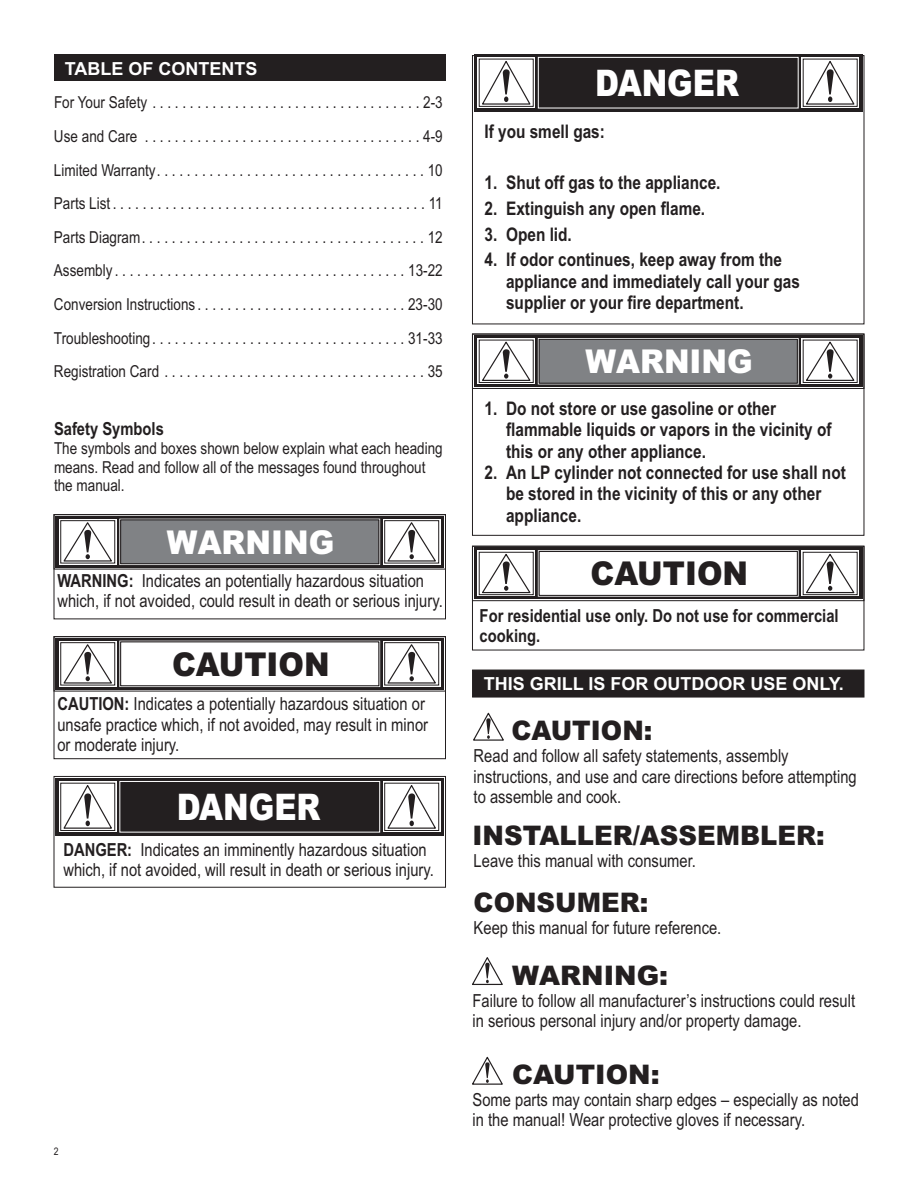
<style>
.page{position:relative;width:918px;height:1188px;background:#fff}
.page>*{position:absolute;margin:0;border:0;box-sizing:border-box;transform-origin:0 0}
.t1{font:900 36.6px "Arial";color:#fff;scale:.84 1}
.t2{font:900 32.85px "Arial";color:#fff;scale:.94 1}
.t3{font:900 32.85px "Arial";color:#231f20;scale:.94 1}
.t4{font:900 27px "Arial";color:#231f20;scale:.96 1}
.t5{font:900 27px "Arial";color:#231f20}
.t6{font:700 18.75px/21.5px "Arial Narrow";color:#231f20}
.t7{font:18px/20.4px "Arial Narrow";color:#231f20}
.t8{font:700 18px/20.5px "Arial Narrow";color:#231f20}
.t9{font:700 18px "Arial";color:#fff}
.t10{font:16.5px/33.6px "Arial Narrow";color:#231f20}
.t11{font:10.5px "Arial Narrow";color:#231f20}
.s1{font-weight:700}
</style>
<div class="page">
<div style="left:472px;top:334px;width:392px;height:55px;border:1px solid #231f20"></div>
<div style="left:472px;top:334px;width:392px;height:202px;border:1px solid #231f20"></div>
<svg style="left:474px;top:336px;width:388px;height:51px;background:#3b3738"></svg>
<svg style="left:478px;top:339px;width:57px;height:45px"></svg>
<div style="left:479px;top:340px;width:55px;height:43px;border:1px solid #231f20"></div>
<div style="left:801px;top:339px;width:58px;height:45px;background:#b5b4b4"></div>
<div style="left:803px;top:340px;width:55px;height:43px;border:1px solid #231f20"></div>
<div style="left:538px;top:338px;width:261px;height:46px;border:1px solid #fff"></div>
<svg style="left:804px;top:341px;width:52px;height:41px;background:#e1e1e1"></svg>
<svg style="left:480px;top:341px;width:52px;height:41px"></svg>
<div style="left:539px;top:339px;width:259px;height:45px;background:#808285;border:1px solid #231f20"></div>
<div style="left:472px;top:546px;width:392px;height:55px;border:1px solid #231f20"></div>
<div style="left:472px;top:546px;width:392px;height:104px;border:1px solid #231f20"></div>
<div style="left:474px;top:548px;width:388px;height:51px;background:#231f20"></div>
<svg style="left:478px;top:551px;width:57px;height:45px"></svg>
<div style="left:479px;top:552px;width:55px;height:43px;border:1px solid #231f20"></div>
<div style="left:801px;top:551px;width:58px;height:45px;background:#b5b4b4"></div>
<div style="left:803px;top:552px;width:55px;height:43px;border:1px solid #231f20"></div>
<div style="left:538px;top:550px;width:261px;height:47px;border:1px solid #fff"></div>
<svg style="left:804px;top:553px;width:52px;height:41px;background:#e1e1e1"></svg>
<svg style="left:480px;top:553px;width:52px;height:41px;background:#e1e1e1"></svg>
<div style="left:539px;top:551px;width:259px;height:45px;background:#fff;border:1px solid #231f20"></div>
<div style="left:474px;top:54px;width:388px;height:57px;background:#231f20"></div>
<div style="left:478px;top:57px;width:57px;height:51px;background:#a09e9e"></div>
<div style="left:479px;top:59px;width:55px;height:48px;border:1px solid #231f20"></div>
<div style="left:54px;top:776px;width:392px;height:112px;border:1px solid #231f20"></div>
<div style="left:56px;top:778px;width:388px;height:57px;background:#231f20"></div>
<div style="left:59px;top:781px;width:57px;height:51px;background:#b7b6b6"></div>
<div style="left:60px;top:783px;width:55px;height:48px;border:1px solid #231f20"></div>
<div style="left:383px;top:781px;width:57px;height:51px;background:#b7b6b6"></div>
<div style="left:384px;top:783px;width:55px;height:48px;border:1px solid #231f20"></div>
<div style="left:119px;top:781px;width:261px;height:52px;border:1px solid #fff"></div>
<svg style="left:386px;top:784px;width:51px;height:45px;background:#e1e1e1"></svg>
<svg style="left:62px;top:784px;width:51px;height:45px;background:#e1e1e1"></svg>
<div style="left:54px;top:514px;width:392px;height:105px;border:1px solid #231f20"></div>
<svg style="left:56px;top:516px;width:388px;height:52px;background:#423f3f"></svg>
<div style="left:59px;top:519px;width:57px;height:46px;background:#807d7e"></div>
<div style="left:60px;top:520px;width:55px;height:43px;border:1px solid #231f20"></div>
<div style="left:383px;top:519px;width:57px;height:46px;background:#807d7e"></div>
<div style="left:384px;top:520px;width:55px;height:43px;border:1px solid #231f20"></div>
<svg style="left:386px;top:521px;width:52px;height:41px;background:#e1e0e0"></svg>
<svg style="left:62px;top:521px;width:52px;height:41px;background:#e1e0e0"></svg>
<div style="left:120px;top:520px;width:259px;height:44px;background:#808285;border:1px solid #231f20"></div>
<div style="left:54px;top:636px;width:392px;height:123px;border:1px solid #231f20"></div>
<svg style="left:56px;top:638px;width:388px;height:52px;background:#423f40"></svg>
<div style="left:59px;top:641px;width:57px;height:46px;background:#7e7c7c"></div>
<div style="left:60px;top:642px;width:55px;height:43px;border:1px solid #231f20"></div>
<div style="left:383px;top:641px;width:57px;height:46px;background:#7e7c7c"></div>
<div style="left:384px;top:642px;width:55px;height:43px;border:1px solid #231f20"></div>
<svg style="left:386px;top:643px;width:52px;height:41px;background:#e0e0e0"></svg>
<svg style="left:62px;top:643px;width:52px;height:41px;background:#e0e0e0"></svg>
<div style="left:120px;top:642px;width:259px;height:44px;background:#fff;border:1px solid #231f20"></div>
<svg style="left:801px;top:57px;width:58px;height:51px"></svg>
<div style="left:803px;top:59px;width:55px;height:48px;border:1px solid #231f20"></div>
<div style="left:538px;top:57px;width:261px;height:51px;border:1px solid #fff"></div>
<svg style="left:805px;top:60px;width:51px;height:45px;background:#e1e1e1"></svg>
<svg style="left:481px;top:60px;width:51px;height:45px;background:#e1e1e1"></svg>
<div style="left:472px;top:670px;width:392px;height:27px;background:#231f20"></div>
<svg style="left:473px;top:712px;width:31px;height:29px"></svg>
<svg style="left:472px;top:957px;width:31px;height:28px"></svg>
<svg style="left:472px;top:1056px;width:31px;height:29px"></svg>
<div style="left:54px;top:54px;width:392px;height:27px;background:#231f20"></div>
<p class="t9" style="left:65px;top:62px;width:194px">TABLE OF CONTENTS</p>
<p class="t10" style="left:54px;top:87px;width:390px;text-align:justify">For Your Safety....................................2-3<br>Use and Care .....................................4-9<br>Limited Warranty....................................10<br>Parts List..........................................11<br>Parts Diagram......................................12<br>Assembly.......................................13-22</p>
<p class="t10" style="left:54px;top:289px;width:390px">Conversion Instructions............................23-30</p>
<p class="t10" style="left:54px;top:323px;width:390px">Troubleshooting..................................31-33<br>Registration Card...................................35</p>
<p class="t8" style="left:54px;top:420px;width:111px">Safety Symbols</p>
<p class="t10" style="left:54px;top:440px;width:390px;line-height:18.8px">The symbols and boxes shown below explain what each heading means. Read and follow all of the messages found throughout the manual.</p>
<h2 class="t2" style="left:167px;top:530px;width:180px">WARNING</h2>
<p class="t7" style="left:57px;top:572px;width:387px"><span class="s1">WARNING:</span> Indicates an potentially hazardous situation which, if not avoided, could result in death or serious injury.</p>
<h2 class="t3" style="left:172px;top:652px;width:169px">CAUTION</h2>
<p class="t7" style="left:57px;top:695px;width:372px"><span class="s1">CAUTION:</span> Indicates a potentially hazardous situation or unsafe practice which, if not avoided, may result in minor or moderate injury.</p>
<h1 class="t1" style="left:177px;top:794px;width:173px">DANGER</h1>
<p class="t7" style="left:63px;top:841px;width:372px"><span class="s1">DANGER:</span> Indicates an imminently hazardous situation which, if not avoided, will result in death or serious injury.</p>
<p class="t11" style="left:54px;top:1147px;width:6px">2</p>
<h1 class="t1" style="left:595px;top:70px;width:173px">DANGER</h1>
<p class="t6" style="left:485px;top:122px;width:122px">If you smell gas:</p>
<p class="t6" style="left:485px;top:174px;width:238px">1. Shut off gas to the appliance.</p>
<p class="t6" style="left:485px;top:199px;width:222px">2. Extinguish any open flame.</p>
<p class="t6" style="left:485px;top:225px;width:89px">3. Open lid.</p>
<p class="t6" style="left:506px;top:251px;width:295px;text-indent:-22px">4. If odor continues, keep away from the appliance and immediately call your gas supplier or your fire department.</p>
<h2 class="t2" style="left:585px;top:349px;width:180px">WARNING</h2>
<p class="t6" style="left:506px;top:399px;width:327px;text-indent:-22px">1. Do not store or use gasoline or other flammable liquids or vapors in the vicinity of this or any other appliance.</p>
<p class="t6" style="left:506px;top:463px;width:341px;text-indent:-22px">2. An LP cylinder not connected for use shall not be stored in the vicinity of this or any other appliance.</p>
<h2 class="t3" style="left:590px;top:562px;width:169px">CAUTION</h2>
<p class="t8" style="left:480px;top:607px;width:361px">For residential use only. Do not use for commercial cooking.</p>
<p class="t9" style="left:484px;top:677px;width:362px">THIS GRILL IS FOR OUTDOOR USE ONLY.</p>
<h3 class="t4" style="left:512px;top:721px;width:148px">CAUTION:</h3>
<p class="t7" style="left:474px;top:748px;width:385px">Read and follow all safety statements, assembly instructions, and use and care directions before attempting to assemble and cook.</p>
<h3 class="t4" style="left:473px;top:825px;width:368px">INSTALLER/ASSEMBLER:</h3>
<p class="t7" style="left:474px;top:852px;width:224px">Leave this manual with consumer.</p>
<h3 class="t4" style="left:474px;top:893px;width:184px">CONSUMER:</h3>
<p class="t7" style="left:474px;top:919px;width:249px">Keep this manual for future reference.</p>
<h3 class="t5" style="left:512px;top:965px;width:157px">WARNING:</h3>
<p class="t7" style="left:473px;top:992px;width:384px">Failure to follow all manufacturer’s instructions could result in serious personal injury and/or property damage.</p>
<h3 class="t5" style="left:512px;top:1064px;width:149px">CAUTION:</h3>
<p class="t7" style="left:473px;top:1091px;width:388px">Some parts may contain sharp edges – especially as noted in the manual! Wear protective gloves if necessary.</p>
</div>
